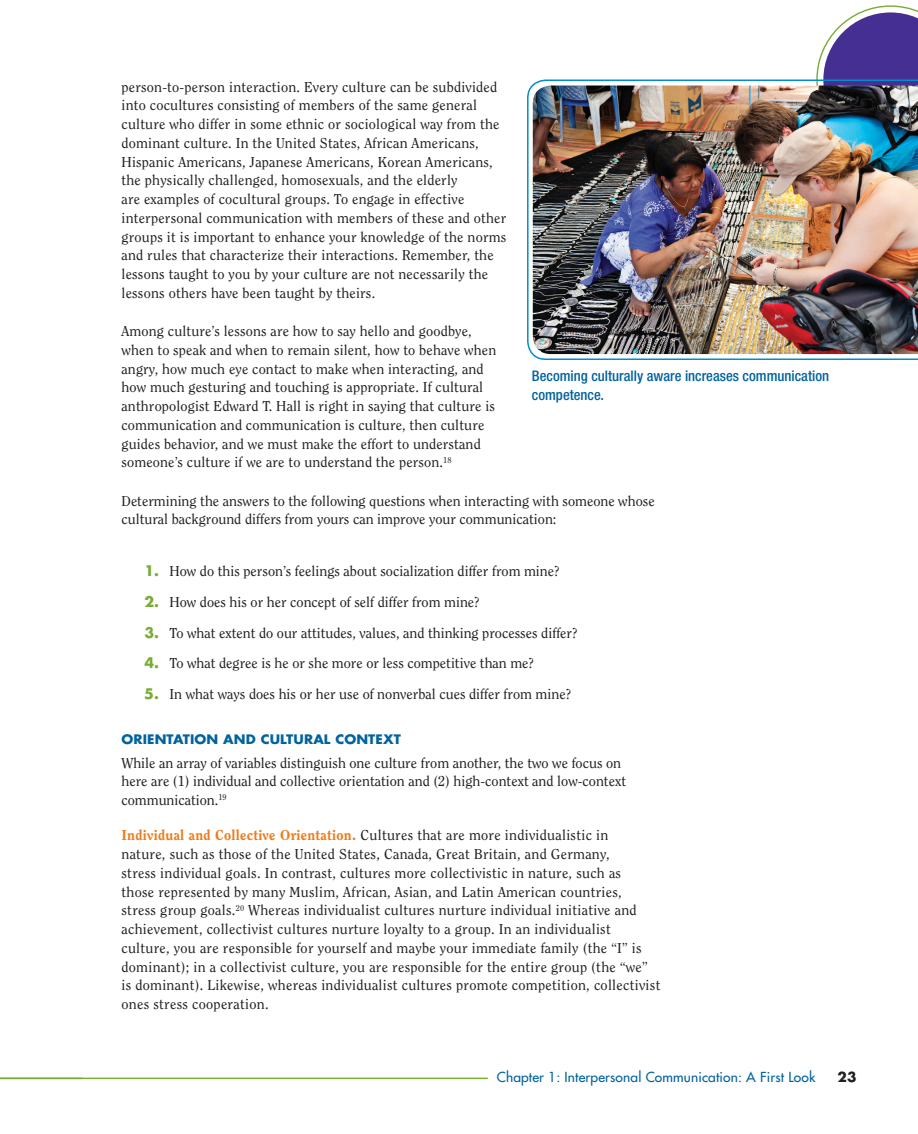
<style>
.page{position:relative;width:918px;height:1134px;background:#fff}
.page>*{position:absolute;margin:0;border:0;box-sizing:border-box;transform-origin:0 0}
.t1{font:500 condensed 14.7px/18.8px "Helvetica Neue";color:#00639e}
.t2{font:14.25px/18.8px "Clearface Std";letter-spacing:.015em;color:#231f20}
.t3{font:13.5px "Futura";letter-spacing:.01em;color:#00639e}
.t4{font:700 13.5px "Futura";color:#231f20}
.t5{font:700 12.75px "Futura";letter-spacing:.01em;color:#00639e;scale:1.05 1}
.s1{font-family:"Futura";font-weight:700;color:#79ad36}
.s2{font-weight:800;color:#ec7e1e}
</style>
<div class="page">
<hr style="left:0;top:1078px;width:488px;height:1px;background:#79ad36">
<svg style="left:816px;top:5px;width:102px;height:75px"></svg>
<svg style="left:527px;top:80px;width:391px;height:280px"></svg>
<img style="left:533px;top:86px;width:385px;height:268px">
<p class="t2" style="left:122px;top:77px;width:386px">person-to-person interaction. Every culture can be subdivided into cocultures consisting of members of the same general culture who differ in some ethnic or sociological way from the dominant culture. In the United States, African Americans, Hispanic Americans, Japanese Americans, Korean Americans, the physically challenged, homosexuals, and the elderly<br>are examples of cocultural groups. To engage in effective interpersonal communication with members of these and other groups it is important to enhance your knowledge of the norms and rules that characterize their interactions. Remember, the lessons taught to you by your culture are not necessarily the lessons others have been taught by theirs.</p>
<p class="t2" style="left:122px;top:322px;width:376px">Among culture’s lessons are how to say hello and goodbye, when to speak and when to remain silent, how to behave when angry, how much eye contact to make when interacting, and how much gesturing and touching is appropriate. If cultural anthropologist Edward T. Hall is right in saying that culture is communication and communication is culture, then culture guides behavior, and we must make the effort to understand someone’s culture if we are to understand the person.<sup>18</sup></p>
<p class="t2" style="left:122px;top:491px;width:535px">Determining the answers to the following questions when interacting with someone whose cultural background differs from yours can improve your communication:</p>
<p class="t2" style="left:144px;top:562px;width:417px"><span class="s1">1.</span> How do this person’s feelings about socialization differ from mine?</p>
<p class="t2" style="left:144px;top:593px;width:337px"><span class="s1">2.</span> How does his or her concept of self differ from mine?</p>
<p class="t2" style="left:144px;top:623px;width:435px"><span class="s1">3.</span> To what extent do our attitudes, values, and thinking processes differ?</p>
<p class="t2" style="left:144px;top:654px;width:391px"><span class="s1">4.</span> To what degree is he or she more or less competitive than me?</p>
<p class="t2" style="left:144px;top:685px;width:428px"><span class="s1">5.</span> In what ways does his or her use of nonverbal cues differ from mine?</p>
<p class="t5" style="left:122px;top:731px;width:268px">ORIENTATION AND CULTURAL CONTEXT</p>
<p class="t2" style="left:122px;top:753px;width:506px">While an array of variables distinguish one culture from another, the two we focus on here are (1) individual and collective orientation and (2) high-context and low-context communication.<sup>19</sup></p>
<p class="t2" style="left:121px;top:826px;width:540px"><span class="s2">Individual and Collective Orientation.</span> Cultures that are more individualistic in<br>nature, such as those of the United States, Canada, Great Britain, and Germany,<br>stress individual goals. In contrast, cultures more collectivistic in nature, such as<br>those represented by many Muslim, African, Asian, and Latin American countries,<br>stress group goals.<sup>20</sup> Whereas individualist cultures nurture individual initiative and achievement, collectivist cultures nurture loyalty to a group. In an individualist culture, you are responsible for yourself and maybe your immediate family (the “I” is dominant); in a collectivist culture, you are responsible for the entire group (the “we” is dominant). Likewise, whereas individualist cultures promote competition, collectivist ones stress cooperation.</p>
<p class="t1" style="left:532px;top:367px;width:299px">Becoming culturally aware increases communication competence.</p>
<p class="t3" style="left:497px;top:1069px;width:320px">Chapter 1: Interpersonal Communication: A First Look</p>
<p class="t4" style="left:837px;top:1068px;width:21px">23</p>
</div>
